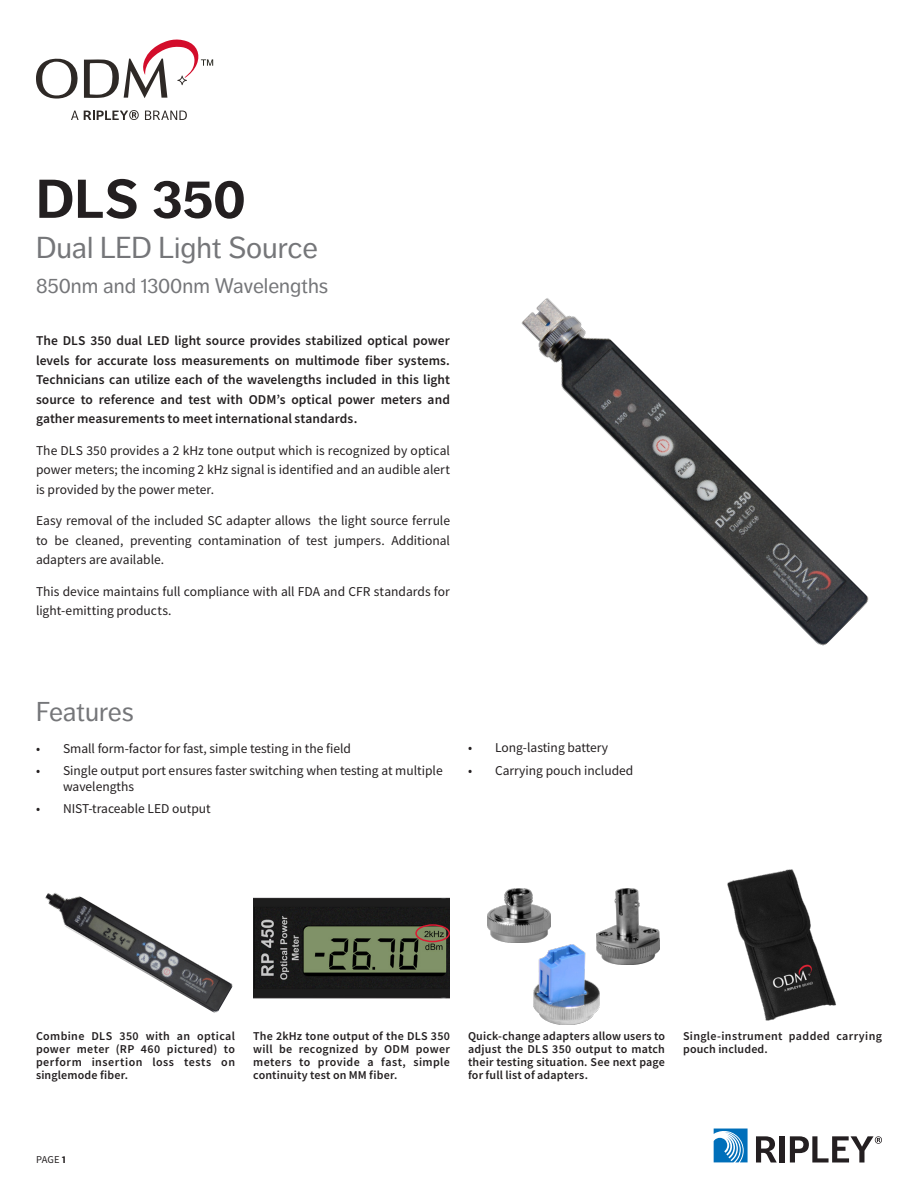
<style>
.page{position:relative;width:918px;height:1188px;background:#fff}
.page>*{position:absolute;margin:0;border:0;box-sizing:border-box;transform-origin:0 0}
.Product_Series{font:700 54px "Dagny Pro";letter-spacing:.005em;color:#231f20}
.Product_Description{font:30px "Dagny Pro";letter-spacing:-.005em;color:#757679}
.Features{font:27px "Dagny Pro";letter-spacing:-.01em;color:#757679}
.Product_Description-2{font:21px "Dagny Pro";letter-spacing:-.005em;color:#757679}
.Paragraph_Style_5{font:13.5px/19.5px "Source Sans Pro";color:#231f20;text-align:justify}
.Paragraph_Style_5-2{font:600 13.5px/19.5px "Source Sans Pro";letter-spacing:.005em;color:#231f20;text-align:justify}
.t1{font:600 12px/12.8px "Source Sans Pro";letter-spacing:.025em;color:#231f20;text-align:justify}
.t2{font:10.5px "Source Sans Pro";color:#231f20}
.s1{font-weight:700}
</style>
<div class="page">
<svg style="left:756px;top:1136px;width:21px;height:27px"></svg>
<div style="left:780px;top:1136px;width:5px;height:26px;background:#241f21"></div>
<svg style="left:790px;top:1136px;width:92px;height:27px"></svg>
<svg style="left:714px;top:1129px;width:34px;height:33px"></svg>
<svg style="left:71px;top:110px;width:68px;height:10px"></svg>
<svg style="left:145px;top:111px;width:42px;height:9px"></svg>
<svg style="left:36px;top:58px;width:42px;height:41px"></svg>
<svg style="left:84px;top:39px;width:129px;height:59px"></svg>
<img style="left:45px;top:892px;width:188px;height:121px">
<img style="left:488px;top:888px;width:62px;height:54px">
<img style="left:597px;top:888px;width:63px;height:77px">
<img style="left:534px;top:944px;width:65px;height:80px">
<img style="left:727px;top:869px;width:109px;height:152px">
<img style="left:253px;top:897px;width:197px;height:101px">
<div style="left:415px;top:924px;width:35px;height:18px;border:2px solid #dc1a32;border-radius:50%"></div>
<img style="left:521px;top:298px;width:348px;height:348px">
<p class="Product_Series" style="left:36px;top:167px;width:211px">DLS 350</p>
<p class="Product_Description" style="left:36px;top:231px;width:283px">Dual LED Light Source</p>
<p class="Product_Description-2" style="left:36px;top:273px;width:294px">850nm and 1300nm Wavelengths</p>
<p class="Paragraph_Style_5-2" style="left:36px;top:331px;width:416px">The DLS 350 dual LED light source provides stabilized optical power levels for accurate loss measurements on multimode fiber systems.<br>Technicians can utilize each of the wavelengths included in this light source to reference and test with ODM’s optical power meters and gather measurements to meet international standards.</p>
<p class="Paragraph_Style_5" style="left:36px;top:440px;width:415px">The DLS 350 provides a 2 kHz tone output which is recognized by optical power meters; the incoming 2 kHz signal is identified and an audible alert is provided by the power meter.</p>
<p class="Paragraph_Style_5" style="left:36px;top:511px;width:416px">Easy removal of the included SC adapter allows the light source ferrule to be cleaned, preventing contamination of test jumpers. Additional adapters are available.</p>
<p class="Paragraph_Style_5" style="left:36px;top:581px;width:415px">This device maintains full compliance with all FDA and CFR standards for light-emitting products.</p>
<p class="Features" style="left:36px;top:697px;width:99px">Features</p>
<p class="Paragraph_Style_5" style="left:36px;top:738px;width:316px">• Small form-factor for fast, simple testing in the field</p>
<p class="Paragraph_Style_5" style="left:63px;top:762px;width:381px;line-height:16.2px;text-indent:-27px">• Single output port ensures faster switching when testing at multiple wavelengths</p>
<p class="Paragraph_Style_5" style="left:36px;top:799px;width:176px">• NIST-traceable LED output</p>
<p class="Paragraph_Style_5" style="left:468px;top:738px;width:142px">• Long-lasting battery</p>
<p class="Paragraph_Style_5" style="left:468px;top:760px;width:167px">• Carrying pouch included</p>
<p class="t1" style="left:253px;top:1030px;width:198px">The 2kHz tone output of the DLS 350 will be recognized by ODM power meters to provide a fast, simple continuity test on MM fiber.</p>
<p class="t1" style="left:36px;top:1030px;width:201px">Combine DLS 350 with an optical power meter (RP 460 pictured) to perform insertion loss tests on singlemode fiber.</p>
<p class="t1" style="left:683px;top:1030px;width:200px">Single-instrument padded carrying pouch included.</p>
<p class="t1" style="left:468px;top:1030px;width:199px">Quick-change adapters allow users to adjust the DLS 350 output to match their testing situation. See next page for full list of adapters.</p>
<p class="t2" style="left:36px;top:1152px;width:32px">PAGE <span class="s1">1</span></p>
</div>
